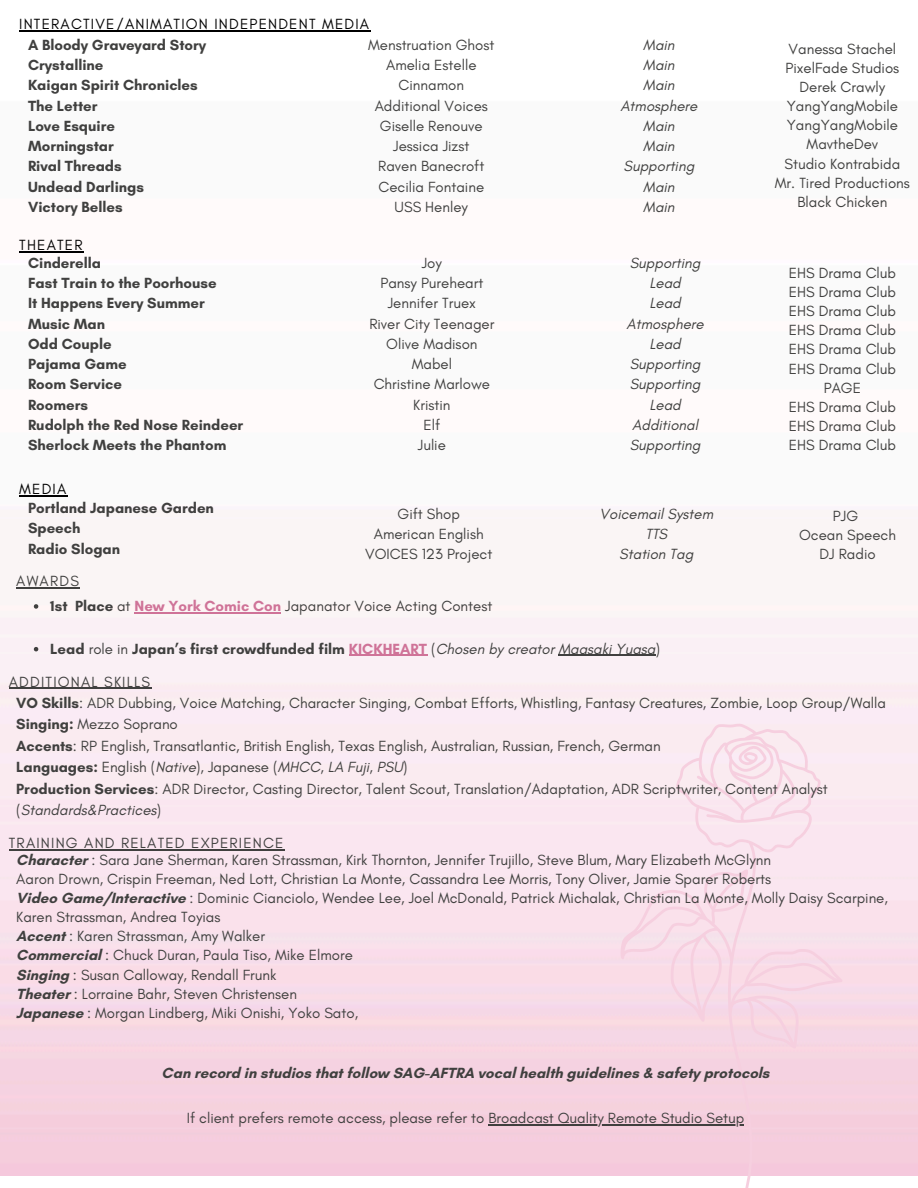
<style>
.page{position:relative;width:918px;height:1188px;background:#fff}
.page>*{position:absolute;margin:0;border:0;box-sizing:border-box;transform-origin:0 0}
.t1{font:15px/21.3px "Glacial Indifference";color:#40403f}
.t2{font:700 15px/20.2px "Glacial Indifference";color:#40403f}
.t3{font:italic 15px/20.2px "Glacial Indifference";color:#40403f;text-align:center}
.t4{font:15px "Glacial Indifference";letter-spacing:.08em;color:#000}
.t5{font:15px "Glacial Indifference";letter-spacing:.08em;color:#40403f}
.s1{font-weight:700}
.s2{font-weight:700;color:#cf7398}
.s3{font-weight:400}
.s4{color:#cf7398}
.s5{font-weight:400;font-style:italic}
.s6{font-weight:700;font-style:normal}
.s7{font-style:normal}
.s8{font-style:italic}
</style>
<div class="page">
<img style="left:0;top:30px;width:918px;height:1146px">
<svg style="left:620px;top:723px;width:222px;height:465px"></svg>
<hr style="left:19px;top:251px;width:65px;height:2px;background:#000">
<svg style="left:34px;top:604px;width:4px;height:5px"></svg>
<hr style="left:135px;top:612px;width:146px;height:1px;background:#cf7398">
<svg style="left:34px;top:647px;width:4px;height:4px"></svg>
<hr style="left:349px;top:655px;width:78px;height:1px;background:#cf7398">
<hr style="left:558px;top:655px;width:97px;height:1px;background:#40403f">
<hr style="left:16px;top:587px;width:64px;height:1px;background:#40403f">
<hr style="left:488px;top:1124px;width:256px;height:1px;background:#40403f">
<hr style="left:19px;top:30px;width:351px;height:1px;background:#000">
<hr style="left:9px;top:688px;width:142px;height:1px;background:#40403f">
<hr style="left:9px;top:849px;width:276px;height:2px;background:#40403f">
<hr style="left:19px;top:495px;width:49px;height:1px;background:#000">
<p class="t4" style="left:19px;top:15px;width:351px">INTERACTIVE/ANIMATION INDEPENDENT MEDIA</p>
<h1 class="t2" style="left:28px;top:35px;width:180px">A Bloody Graveyard Story<br>Crystalline<br>Kaigan Spirit Chronicles<br>The Letter<br>Love Esquire<br>Morningstar<br>Rival Threads<br>Undead Darlings<br>Victory Belles</h1>
<h2 class="t1" style="left:368px;top:34px;width:128px">Menstruation Ghost</h2>
<p class="t1" style="left:386px;top:54px;width:92px">Amelia Estelle</p>
<p class="t1" style="left:399px;top:74px;width:67px">Cinnamon</p>
<p class="t1" style="left:375px;top:95px;width:115px">Additional Voices</p>
<p class="t1" style="left:380px;top:115px;width:104px">Giselle Renouve</p>
<p class="t1" style="left:393px;top:135px;width:78px">Jessica Jizst</p>
<p class="t1" style="left:378px;top:155px;width:108px">Raven Banecroft</p>
<p class="t1" style="left:378px;top:176px;width:107px">Cecilia Fontaine</p>
<p class="t1" style="left:395px;top:196px;width:75px">USS Henley</p>
<p class="t4" style="left:19px;top:236px;width:65px">THEATER</p>
<p class="t2" style="left:28px;top:253px;width:217px">Cinderella<br>Fast Train to the Poorhouse<br>It Happens Every Summer<br>Music Man<br>Odd Couple<br>Pajama Game<br>Room Service<br>Roomers<br>Rudolph the Red Nose Reindeer</p>
<p class="t2" style="left:28px;top:435px;width:200px">Sherlock Meets the Phantom</p>
<h2 class="t4" style="left:19px;top:480px;width:49px">MEDIA</h2>
<p class="t1" style="left:422px;top:252px;width:22px">Joy</p>
<p class="t1" style="left:380px;top:272px;width:104px">Pansy Pureheart</p>
<p class="t1" style="left:388px;top:292px;width:90px">Jennifer Truex</p>
<p class="t1" style="left:369px;top:313px;width:127px">River City Teenager</p>
<p class="t1" style="left:386px;top:333px;width:93px">Olive Madison</p>
<p class="t1" style="left:412px;top:353px;width:42px">Mabel</p>
<p class="t1" style="left:374px;top:373px;width:118px">Christine Marlowe</p>
<p class="t1" style="left:413px;top:394px;width:39px">Kristin</p>
<h1 class="t1" style="left:424px;top:414px;width:18px">Elf</h1>
<h2 class="t1" style="left:418px;top:434px;width:30px">Julie</h2>
<p class="t2" style="left:28px;top:498px;width:187px">Portland Japanese Garden<br>Speech<br>Radio Slogan</p>
<p class="t1" style="left:398px;top:503px;width:64px">Gift Shop</p>
<p class="t1" style="left:374px;top:523px;width:111px">American English</p>
<p class="t1" style="left:365px;top:543px;width:129px">VOICES 123 Project</p>
<p class="t1" style="left:16px;top:570px;width:64px">AWARDS</p>
<p class="t3" style="left:643px;top:35px;width:33px">Main</p>
<p class="t3" style="left:643px;top:55px;width:33px">Main</p>
<p class="t3" style="left:643px;top:75px;width:33px">Main</p>
<p class="t3" style="left:620px;top:95px;width:79px">Atmosphere</p>
<p class="t3" style="left:643px;top:116px;width:33px">Main</p>
<p class="t3" style="left:643px;top:136px;width:33px">Main</p>
<p class="t3" style="left:623px;top:156px;width:72px">Supporting</p>
<h1 class="t3" style="left:643px;top:176px;width:33px">Main</h1>
<h2 class="t3" style="left:643px;top:197px;width:33px">Main</h2>
<p class="t3" style="left:630px;top:253px;width:72px">Supporting</p>
<p class="t3" style="left:649px;top:273px;width:33px">Lead</p>
<p class="t3" style="left:649px;top:293px;width:33px">Lead</p>
<p class="t3" style="left:627px;top:313px;width:79px">Atmosphere</p>
<p class="t3" style="left:649px;top:334px;width:33px">Lead</p>
<p class="t3" style="left:630px;top:354px;width:72px">Supporting</p>
<p class="t3" style="left:630px;top:374px;width:72px">Supporting</p>
<p class="t3" style="left:649px;top:394px;width:33px">Lead</p>
<p class="t3" style="left:632px;top:415px;width:67px">Additional</p>
<h1 class="t3" style="left:630px;top:435px;width:72px">Supporting</h1>
<p class="t3" style="left:600px;top:503px;width:115px">Voicemail System</p>
<p class="t3" style="left:619px;top:524px;width:76px">TTS<br>Station Tag</p>
<p class="t1" style="left:50px;top:595px;width:444px"><span class="s1">1st Place</span> at <span class="s2">New York Comic Con</span> Japanator Voice Acting Contest</p>
<p class="t2" style="left:50px;top:638px;width:611px">Lead <span class="s3">role in</span> Japan’s first crowdfunded film <span class="s4">KICKHEART</span> <span class="s3">(</span><span class="s5">Chosen by creator Maasaki Yuasa</span><span class="s3">)</span></p>
<h1 class="t5" style="left:9px;top:672px;width:143px">ADDITIONAL SKILLS</h1>
<p class="t1" style="left:789px;top:38px;width:109px">Vanessa Stachel</p>
<p class="t1" style="left:786px;top:57px;width:115px">PixelFade Studios</p>
<p class="t1" style="left:800px;top:76px;width:87px">Derek Crawly</p>
<p class="t1" style="left:787px;top:95px;width:113px">YangYangMobile</p>
<p class="t1" style="left:787px;top:114px;width:113px">YangYangMobile</p>
<p class="t1" style="left:807px;top:134px;width:73px">MavtheDev</p>
<p class="t1" style="left:785px;top:153px;width:117px">Studio Kontrabida</p>
<p class="t1" style="left:775px;top:172px;width:137px">Mr. Tired Productions</p>
<p class="t1" style="left:797px;top:191px;width:92px">Black Chicken</p>
<p class="t1" style="left:789px;top:262px;width:109px">EHS Drama Club</p>
<p class="t1" style="left:789px;top:281px;width:109px">EHS Drama Club</p>
<p class="t1" style="left:789px;top:300px;width:109px">EHS Drama Club</p>
<p class="t1" style="left:789px;top:319px;width:109px">EHS Drama Club</p>
<p class="t1" style="left:789px;top:338px;width:109px">EHS Drama Club</p>
<p class="t1" style="left:789px;top:358px;width:109px">EHS Drama Club</p>
<p class="t1" style="left:824px;top:377px;width:39px">PAGE</p>
<p class="t1" style="left:789px;top:396px;width:109px">EHS Drama Club</p>
<p class="t1" style="left:789px;top:415px;width:109px">EHS Drama Club</p>
<p class="t1" style="left:789px;top:434px;width:109px">EHS Drama Club</p>
<p class="t1" style="left:833px;top:505px;width:27px">PJG</p>
<p class="t1" style="left:799px;top:524px;width:98px">Ocean Speech</p>
<p class="t1" style="left:820px;top:543px;width:58px">DJ Radio</p>
<p class="t1" style="left:16px;top:692px;width:871px"><span class="s1">VO Skills</span>: ADR Dubbing, Voice Matching, Character Singing, Combat Efforts, Whistling, Fantasy Creatures, Zombie, Loop Group/Walla</p>
<p class="t1" style="left:16px;top:713px;width:163px"><span class="s1">Singing:</span> Mezzo Soprano</p>
<p class="t1" style="left:16px;top:735px;width:646px"><span class="s1">Accents</span>: RP English, Transatlantic, British English, Texas English, Australian, Russian, French, German</p>
<p class="t3" style="left:16px;top:757px;width:393px"><span class="s6">Languages:</span> <span class="s7">English (</span>Native<span class="s7">), Japanese (</span>MHCC, LA Fuji, PSU<span class="s7">)</span></p>
<p class="t1" style="left:16px;top:778px;width:813px"><span class="s1">Production Services</span>: ADR Director, Casting Director, Talent Scout, Translation/Adaptation, ADR Scriptwriter, Content Analyst (<span class="s8">Standards&amp;Practices</span>)</p>
<p class="t5" style="left:9px;top:834px;width:276px">TRAINING AND RELATED EXPERIENCE</p>
<p class="t1" style="left:16px;top:849px;width:756px"><span class="s1">Character</span> : Sara Jane Sherman, Karen Strassman, Kirk Thornton, Jennifer Trujillo, Steve Blum, Mary Elizabeth McGlynn</p>
<p class="t1" style="left:16px;top:868px;width:756px">Aaron Drown, Crispin Freeman, Ned Lott, Christian La Monte, Cassandra Lee Morris, Tony Oliver, Jamie Sparer Roberts</p>
<h1 class="t1" style="left:16px;top:888px;width:873px;line-height:19.2px"><span class="s1">Video Game/Interactive</span> : Dominic Cianciolo, Wendee Lee, Joel McDonald, Patrick Michalak, Christian La Monte, Molly Daisy Scarpine,<br>Karen Strassman, Andrea Toyias</h1>
<p class="t1" style="left:16px;top:925px;width:250px"><span class="s1">Accent</span> : Karen Strassman, Amy Walker</p>
<p class="t1" style="left:16px;top:944px;width:338px"><span class="s1">Commercial</span> : Chuck Duran, Paula Tiso, Mike Elmore</p>
<p class="t1" style="left:16px;top:964px;width:262px"><span class="s1">Singing</span> : Susan Calloway, Rendall Frunk</p>
<p class="t1" style="left:16px;top:983px;width:282px"><span class="s1">Theater</span> : Lorraine Bahr, Steven Christensen</p>
<p class="t1" style="left:16px;top:1002px;width:343px"><span class="s1">Japanese</span> : Morgan Lindberg, Miki Onishi, Yoko Sato,</p>
<p class="t2" style="left:162px;top:1063px;width:609px">Can record in studios that follow SAG-AFTRA vocal health guidelines &amp; safety protocols</p>
<p class="t1" style="left:187px;top:1107px;width:559px">If client prefers remote access, please refer to Broadcast Quality Remote Studio Setup</p>
</div>
